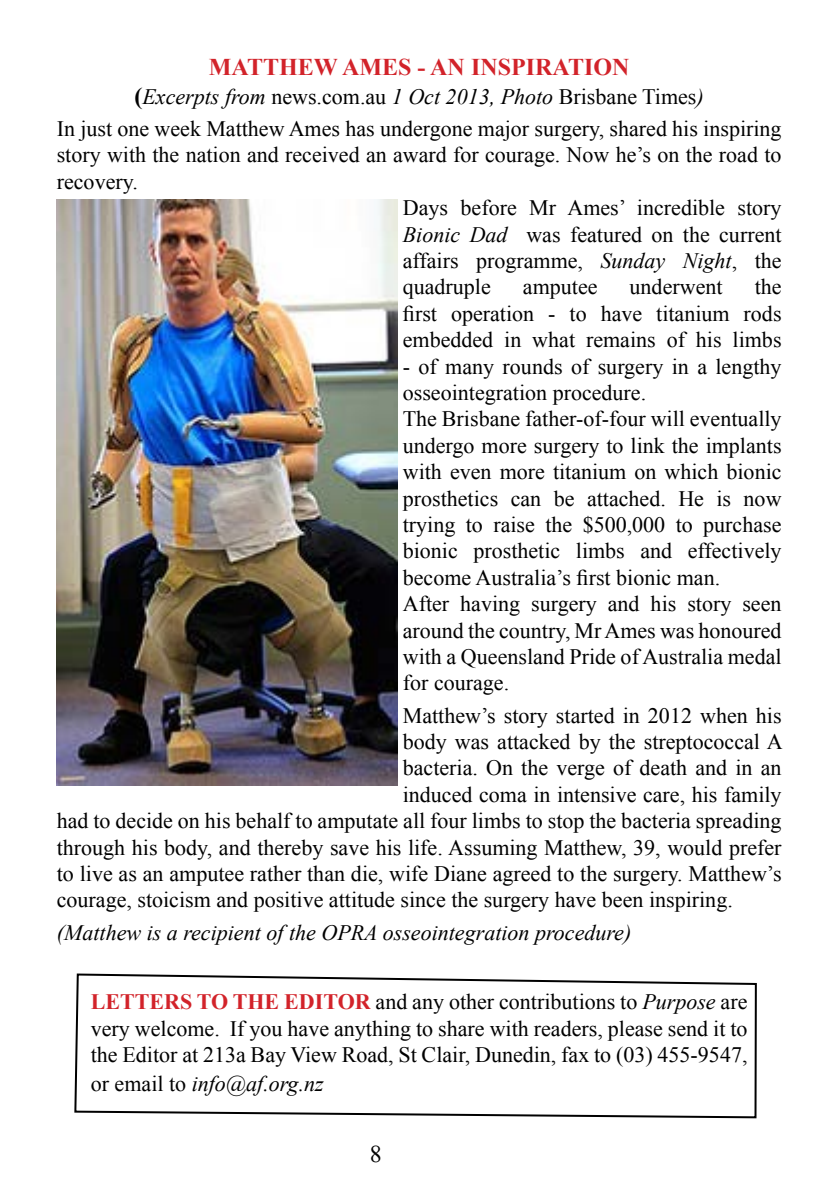
<style>
.page{position:relative;width:840px;height:1191px;background:#fff}
.page>*{position:absolute;margin:0;border:0;box-sizing:border-box;transform-origin:0 0}
.t1{font:700 24px "Times New Roman";color:#d2232a}
.t2{font:24px "Times New Roman";color:#000}
.t3{font:22px/26.4px "Times New Roman";color:#000;text-align:justify}
.t4{font:italic 22px "Times New Roman";color:#000}
.s1{font-weight:700;font-size:24px}
.s2{font-style:italic}
.s3{font-weight:700;color:#d2232a}
.s4{font-style:normal}
</style>
<div class="page">
<img style="left:57px;top:199px;width:340px;height:586px">
<svg style="left:74px;top:973px;width:683px;height:146px"></svg>
<p class="t1" style="left:209px;top:50px;width:422px">MATTHEW AMES - AN INSPIRATION</p>
<p class="t3" style="left:57px;top:80px;width:726px;line-height:32px;text-align:center"><span class="s1">(</span><span class="s2">Excerpts from</span> news.com.au <span class="s2">1 Oct 2013, Photo</span> Brisbane Times<span class="s2">)<br></span>In just one week Matthew Ames has undergone major surgery, shared his inspiring</p>
<p class="t3" style="left:57px;top:141px;width:725px">story with the nation and received an award for courage. Now he’s on the road to</p>
<p class="t3" style="left:57px;top:168px;width:83px">recovery.</p>
<p class="t3" style="left:402px;top:194px;width:380px">Days before Mr Ames’ incredible story</p>
<p class="t3" style="left:402px;top:221px;width:380px"><span class="s2">Bionic Dad</span> was featured on the current</p>
<p class="t3" style="left:402px;top:247px;width:380px">affairs programme, <span class="s2">Sunday Night</span>, the</p>
<p class="t3" style="left:402px;top:273px;width:89px">quadruple</p>
<p class="t3" style="left:522px;top:273px;width:76px">amputee</p>
<p class="t3" style="left:629px;top:273px;width:94px">underwent</p>
<p class="t3" style="left:402px;top:273px;width:380px;text-indent:351px">the first operation - to have titanium rods embedded in what remains of his limbs</p>
<p class="t3" style="left:402px;top:353px;width:380px;text-align:left">- of many rounds of surgery in a lengthy osseointegration procedure.<br>The Brisbane father-of-four will eventually undergo more surgery to link the implants with even more titanium on which bionic prosthetics can be attached. He is now trying to raise the $500,000 to purchase bionic prosthetic limbs and effectively become Australia’s first bionic man.<br>After having surgery and his story seen around the country, Mr Ames was honoured with a Queensland Pride of Australia medal for courage.</p>
<p class="t3" style="left:402px;top:701px;width:380px">Matthew’s story started in 2012 when his</p>
<p class="t3" style="left:402px;top:728px;width:381px">body was attacked by the streptococcal A</p>
<p class="t3" style="left:402px;top:754px;width:380px">bacteria. On the verge of death and in an</p>
<p class="t3" style="left:402px;top:781px;width:380px">induced coma in intensive care, his family</p>
<p class="t3" style="left:57px;top:807px;width:726px">had to decide on his behalf to amputate all four limbs to stop the bacteria spreading</p>
<p class="t3" style="left:57px;top:833px;width:726px">through his body, and thereby save his life. Assuming Matthew, 39, would prefer</p>
<p class="t3" style="left:57px;top:860px;width:726px">to live as an amputee rather than die, wife Diane agreed to the surgery. Matthew’s</p>
<p class="t3" style="left:57px;top:886px;width:677px">courage, stoicism and positive attitude since the surgery have been inspiring.</p>
<p class="t4" style="left:57px;top:917px;width:575px">(Matthew is a recipient of the OPRA osseointegration procedure)</p>
<p class="t3" style="left:91px;top:988px;width:658px"><span class="s3">LETTERS TO THE EDITOR</span> and any other contributions to <span class="s2">Purpose</span> are very welcome. If you have anything to share with readers, please send it to the Editor at 213a Bay View Road, St Clair, Dunedin, fax to (03) 455-9547,</p>
<p class="t4" style="left:91px;top:1068px;width:234px"><span class="s4">or email to</span> info@af.org.nz</p>
<p class="t2" style="left:369px;top:1138px;width:13px">8</p>
</div>
